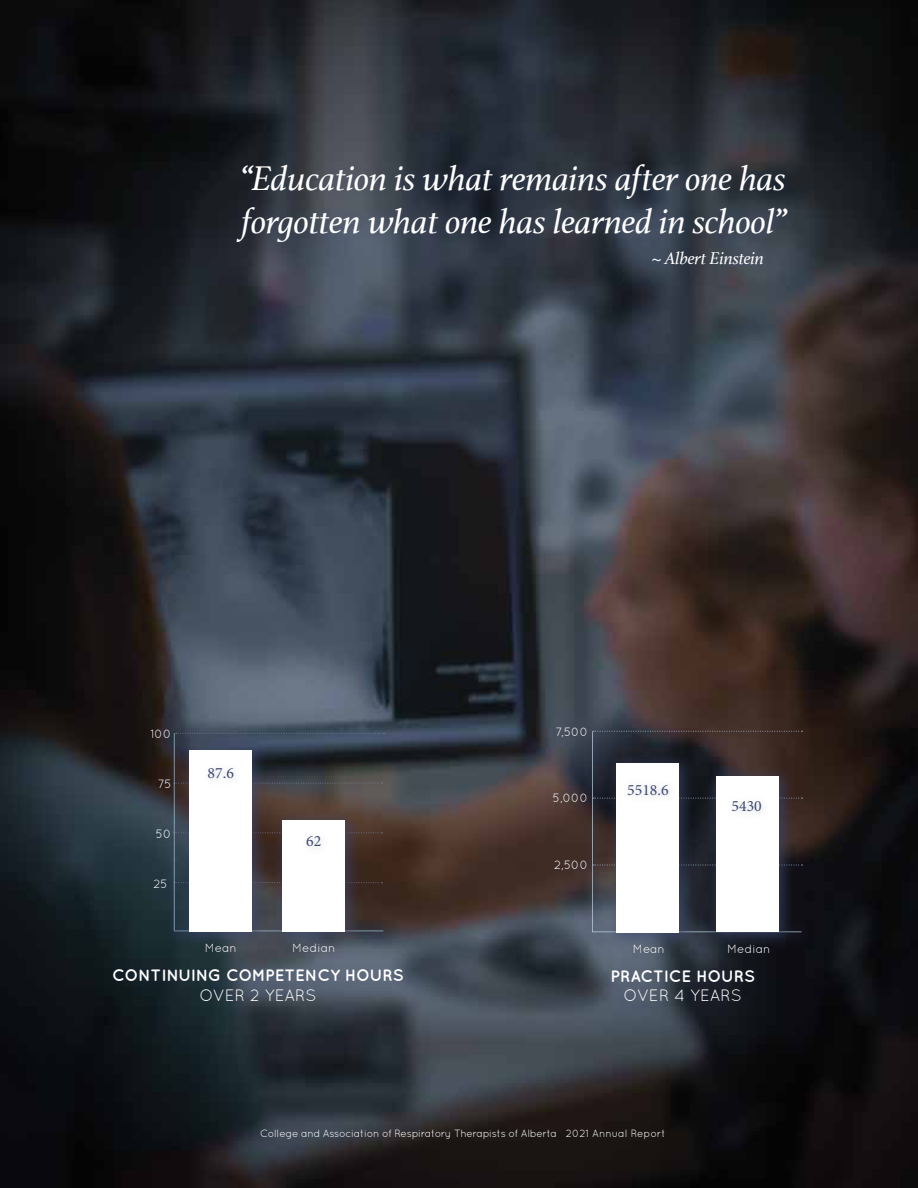
<style>
.page{position:relative;width:918px;height:1188px;background:#fff}
.page>*{position:absolute;margin:0;border:0;box-sizing:border-box;transform-origin:0 0}
.t1{font:italic 36px/43.2px "Athelas";letter-spacing:-.01em;color:#fff}
.t2{font:italic 18px "Athelas";letter-spacing:-.01em;color:#fff}
.t3{font:700 16.5px "Quicksand";letter-spacing:-.01em;color:#fff}
.t4{font:16.5px "Quicksand";color:#fff}
.t5{font:15.75px "Minion Pro";color:#3f4970}
.t6{font:12px "Quicksand";color:#fff}
.t7{font:10.5px "Quicksand";letter-spacing:-.025em;color:#fff}
</style>
<div class="page">
<img style="left:0;top:0;width:918px;height:1188px">
<div style="left:255px;top:1123px;width:418px;height:25px;background:#3f4970;opacity:.27"></div>
<div style="left:605px;top:964px;width:158px;height:47px;background:#3f4970;opacity:.27"></div>
<div style="left:628px;top:938px;width:45px;height:24px;background:#3f4970;opacity:.27"></div>
<div style="left:722px;top:938px;width:57px;height:24px;background:#3f4970;opacity:.27"></div>
<div style="left:581px;top:721px;width:29px;height:227px;background:#3f4970;opacity:.63"></div>
<hr style="left:592px;top:731px;width:1px;height:201px;background:#c6dae8">
<div style="left:582px;top:920px;width:235px;height:29px;background:#3f4970;opacity:.63"></div>
<hr style="left:592px;top:931px;width:210px;height:1px;background:#c6dae8">
<svg style="left:596px;top:798px;width:207px;height:1px"></svg>
<svg style="left:596px;top:864px;width:207px;height:2px"></svg>
<svg style="left:596px;top:731px;width:207px;height:1px"></svg>
<div style="left:605px;top:752px;width:91px;height:197px;background:#3f4970;opacity:.63"></div>
<div style="left:616px;top:763px;width:63px;height:169px;background:#fff"></div>
<div style="left:705px;top:765px;width:91px;height:183px;background:#3f4970;opacity:.63"></div>
<div style="left:716px;top:776px;width:63px;height:155px;background:#fff"></div>
<div style="left:548px;top:787px;width:48px;height:24px;background:#3f4970;opacity:.27"></div>
<div style="left:549px;top:853px;width:47px;height:25px;background:#3f4970;opacity:.27"></div>
<div style="left:551px;top:720px;width:45px;height:25px;background:#424a58"></div>
<div style="left:622px;top:778px;width:55px;height:27px;background:#fbfbfc"></div>
<div style="left:726px;top:794px;width:45px;height:27px;background:#fbfcfc"></div>
<div style="left:107px;top:963px;width:305px;height:47px;background:#3f4970;opacity:.27"></div>
<div style="left:200px;top:938px;width:44px;height:23px;background:#3f4970;opacity:.27"></div>
<div style="left:287px;top:938px;width:56px;height:23px;background:#3f4970;opacity:.27"></div>
<svg style="left:192px;top:733px;width:192px;height:1px"></svg>
<svg style="left:269px;top:832px;width:113px;height:1px"></svg>
<svg style="left:269px;top:783px;width:113px;height:1px"></svg>
<svg style="left:269px;top:882px;width:113px;height:1px"></svg>
<div style="left:165px;top:920px;width:234px;height:28px;background:#3f4970;opacity:.63"></div>
<hr style="left:175px;top:931px;width:208px;height:1px;background:#adc9dd">
<div style="left:163px;top:723px;width:29px;height:224px;background:#3f4970;opacity:.63"></div>
<hr style="left:174px;top:733px;width:1px;height:198px;background:#adc9dd">
<div style="left:179px;top:739px;width:90px;height:209px;background:#3f4970;opacity:.63"></div>
<div style="left:190px;top:750px;width:62px;height:181px;background:#fff"></div>
<div style="left:272px;top:809px;width:90px;height:139px;background:#3f4970;opacity:.63"></div>
<div style="left:283px;top:820px;width:62px;height:111px;background:#fff"></div>
<div style="left:146px;top:723px;width:33px;height:24px;background:#3f4970;opacity:.27"></div>
<div style="left:153px;top:773px;width:26px;height:24px;background:#3f4970;opacity:.27"></div>
<div style="left:148px;top:872px;width:27px;height:25px;background:#23353f"></div>
<div style="left:151px;top:822px;width:28px;height:25px;background:#3f4970;opacity:.27"></div>
<div style="left:202px;top:761px;width:41px;height:26px;background:#fbfcfc"></div>
<div style="left:231px;top:158px;width:566px;height:116px;background:#3f4970;opacity:.27"></div>
<h1 class="t1" style="left:240px;top:156px;width:548px">“Education is what remains after one has forgotten what one has learned in school”</h1>
<h2 class="t2" style="left:651px;top:245px;width:114px">~ Albert Einstein</h2>
<p class="t6" style="left:151px;top:727px;width:23px">100</p>
<p class="t6" style="left:158px;top:777px;width:16px">75</p>
<p class="t6" style="left:156px;top:827px;width:17px">50</p>
<p class="t6" style="left:154px;top:877px;width:16px">25</p>
<h3 class="t5" style="left:208px;top:763px;width:28px">87.6</h3>
<h3 class="t5" style="left:306px;top:830px;width:17px">62</h3>
<p class="t6" style="left:205px;top:941px;width:34px">Mean</p>
<p class="t6" style="left:292px;top:941px;width:45px">Median</p>
<p class="t6" style="left:555px;top:724px;width:34px">7,500</p>
<p class="t6" style="left:553px;top:791px;width:37px">5,000</p>
<p class="t6" style="left:554px;top:857px;width:36px">2,500</p>
<h3 class="t5" style="left:627px;top:779px;width:43px">5518.6</h3>
<h3 class="t5" style="left:732px;top:796px;width:32px">5430</h3>
<p class="t6" style="left:633px;top:942px;width:34px">Mean</p>
<p class="t6" style="left:727px;top:942px;width:45px">Median</p>
<h3 class="t3" style="left:112px;top:965px;width:293px">CONTINUING COMPETENCY HOURS</h3>
<h3 class="t4" style="left:199px;top:985px;width:119px">OVER 2 YEARS</h3>
<h3 class="t3" style="left:610px;top:966px;width:146px">PRACTICE HOURS</h3>
<h3 class="t4" style="left:624px;top:986px;width:120px">OVER 4 YEARS</h3>
<p class="t7" style="left:260px;top:1127px;width:407px">College and Association of Respiratory Therapists of Alberta 2021 Annual Report</p>
</div>
